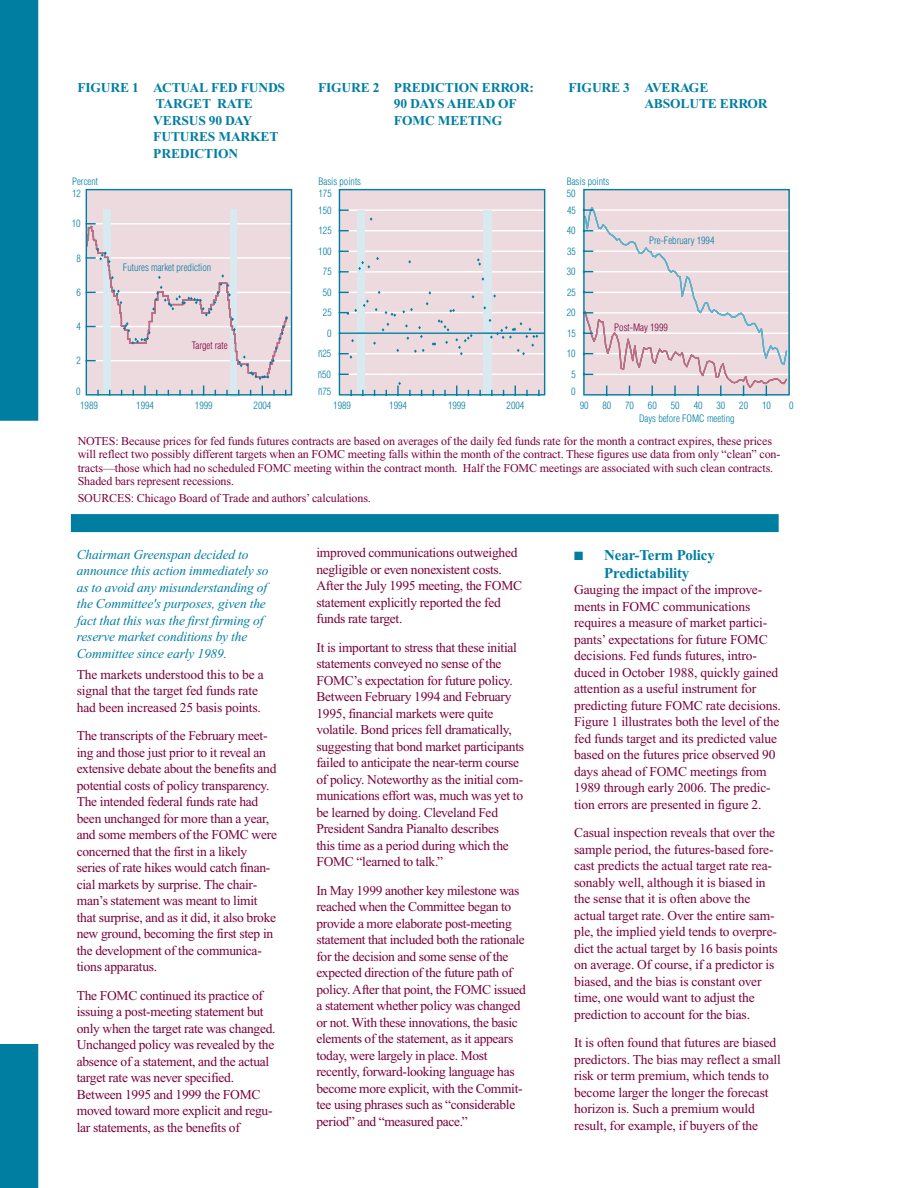
<style>
.page{position:relative;width:918px;height:1188px;background:#fff}
.page>*{position:absolute;margin:0;border:0;box-sizing:border-box;transform-origin:0 0}
.t1{font:700 15px/18px "Times";letter-spacing:-.01em;color:#007ea2;text-align:center}
.t2{font:13.5px/16.5px "Times";letter-spacing:-.02em;color:#79003b}
.t3{font:italic 13.5px/16.5px "Times";letter-spacing:-.01em;color:#007ea2}
.t4{font:700 13.5px/16.5px "Times";letter-spacing:-.01em;color:#007ea2}
.t5{font:12px/13.5px "Times";letter-spacing:-.01em;color:#79003b}
.t6{font:300 condensed 9.9px "Helvetica";color:#007ea2}
.t7{font:300 condensed 9.9px "Helvetica";color:#79003b}
</style>
<div class="page">
<div style="left:0;top:0;width:38px;height:421px;background:#007ea2"></div>
<div style="left:0;top:1044px;width:38px;height:144px;background:#007ea2"></div>
<div style="left:86px;top:190px;width:206px;height:205px;background:#eddadf"></div>
<hr style="left:86px;top:360px;width:206px;height:1px;background:#fff">
<hr style="left:86px;top:326px;width:206px;height:1px;background:#fff">
<hr style="left:86px;top:292px;width:206px;height:1px;background:#fff">
<hr style="left:86px;top:257px;width:206px;height:2px;background:#fff">
<hr style="left:86px;top:223px;width:206px;height:1px;background:#fff">
<svg style="left:338px;top:188px;width:208px;height:208px;background:#e1d8df"></svg>
<svg style="left:583px;top:188px;width:207px;height:208px;background:#e2d6dc"></svg>
<div style="left:230px;top:209px;width:7px;height:188px;background:#d8eaf0"></div>
<svg style="left:144px;top:386px;width:2px;height:8px"></svg>
<div style="left:103px;top:209px;width:8px;height:186px;background:#d8eaf0"></div>
<svg style="left:85px;top:223px;width:203px;height:157px"></svg>
<div style="left:86px;top:189px;width:206px;height:207px;border:1px solid #007ea2"></div>
<div style="left:71px;top:514px;width:708px;height:18px;background:#007ea2"></div>
<p class="t4" style="left:153px;top:80px;width:133px;text-indent:-76px">FIGURE 1 ACTUAL FED FUNDS<br>TARGET RATE<br>VERSUS 90 DAY<br>FUTURES MARKET<br>PREDICTION</p>
<p class="t6" style="left:72px;top:177px;width:27px">Percent</p>
<p class="t6" style="left:72px;top:190px;width:10px">12</p>
<p class="t6" style="left:72px;top:220px;width:10px">10</p>
<p class="t6" style="left:76px;top:254px;width:6px">8</p>
<p class="t6" style="left:76px;top:289px;width:6px">6</p>
<p class="t6" style="left:76px;top:323px;width:6px">4</p>
<p class="t6" style="left:77px;top:357px;width:6px">2</p>
<p class="t6" style="left:76px;top:387px;width:6px">0</p>
<p class="t6" style="left:123px;top:263px;width:90px">Futures market prediction</p>
<p class="t7" style="left:192px;top:341px;width:37px">Target rate</p>
<p class="t6" style="left:80px;top:401px;width:19px">1989</p>
<p class="t6" style="left:136px;top:402px;width:19px">1994</p>
<p class="t6" style="left:195px;top:402px;width:19px">1999</p>
<p class="t6" style="left:254px;top:402px;width:19px">2004</p>
<p class="t4" style="left:394px;top:80px;width:142px;text-indent:-76px">FIGURE 2 PREDICTION ERROR:<br>90 DAYS AHEAD OF<br>FOMC MEETING</p>
<p class="t6" style="left:319px;top:177px;width:44px">Basis points</p>
<p class="t6" style="left:319px;top:190px;width:15px">175</p>
<p class="t6" style="left:318px;top:206px;width:15px">150</p>
<p class="t6" style="left:319px;top:227px;width:15px">125</p>
<p class="t6" style="left:318px;top:247px;width:15px">100</p>
<p class="t6" style="left:323px;top:268px;width:10px">75</p>
<p class="t6" style="left:323px;top:289px;width:10px">50</p>
<p class="t6" style="left:323px;top:309px;width:10px">25</p>
<p class="t6" style="left:327px;top:329px;width:6px">0</p>
<p class="t6" style="left:318px;top:350px;width:15px">ñ25</p>
<p class="t6" style="left:318px;top:370px;width:15px">ñ50</p>
<p class="t6" style="left:318px;top:387px;width:15px">ñ75</p>
<p class="t6" style="left:333px;top:401px;width:19px">1989</p>
<p class="t6" style="left:389px;top:402px;width:19px">1994</p>
<p class="t6" style="left:448px;top:402px;width:19px">1999</p>
<p class="t6" style="left:507px;top:402px;width:19px">2004</p>
<p class="t4" style="left:644px;top:80px;width:125px;text-indent:-76px">FIGURE 3 AVERAGE<br>ABSOLUTE ERROR</p>
<p class="t6" style="left:567px;top:177px;width:44px">Basis points</p>
<p class="t6" style="left:567px;top:190px;width:10px">50</p>
<p class="t6" style="left:567px;top:206px;width:10px">45</p>
<p class="t6" style="left:567px;top:227px;width:10px">40</p>
<p class="t6" style="left:567px;top:247px;width:10px">35</p>
<p class="t6" style="left:567px;top:268px;width:10px">30</p>
<p class="t6" style="left:567px;top:289px;width:10px">25</p>
<p class="t6" style="left:567px;top:309px;width:10px">20</p>
<p class="t6" style="left:567px;top:329px;width:10px">15</p>
<p class="t6" style="left:567px;top:350px;width:10px">10</p>
<p class="t6" style="left:571px;top:371px;width:6px">5</p>
<p class="t6" style="left:571px;top:387px;width:6px">0</p>
<p class="t6" style="left:649px;top:236px;width:67px">Pre-February 1994</p>
<p class="t7" style="left:614px;top:324px;width:55px">Post-May 1999</p>
<p class="t6" style="left:580px;top:402px;width:10px">90</p>
<p class="t6" style="left:602px;top:402px;width:10px">80</p>
<p class="t6" style="left:625px;top:402px;width:10px">70</p>
<p class="t6" style="left:648px;top:402px;width:10px">60</p>
<p class="t6" style="left:671px;top:402px;width:10px">50</p>
<p class="t6" style="left:694px;top:402px;width:10px">40</p>
<p class="t6" style="left:716px;top:402px;width:10px">30</p>
<p class="t6" style="left:739px;top:402px;width:10px">20</p>
<p class="t6" style="left:762px;top:402px;width:10px">10</p>
<p class="t6" style="left:789px;top:402px;width:6px">0</p>
<p class="t6" style="left:639px;top:415px;width:97px">Days before FOMC meeting</p>
<p class="t5" style="left:78px;top:435px;width:704px">NOTES: Because prices for fed funds futures contracts are based on averages of the daily fed funds rate for the month a contract expires, these prices will reflect two possibly different targets when an FOMC meeting falls within the month of the contract. These figures use data from only “clean” con&shy;tracts—those which had no scheduled FOMC meeting within the contract month. Half the FOMC meetings are associated with such clean contracts.<br>Shaded bars represent recessions.</p>
<p class="t5" style="left:78px;top:492px;width:295px">SOURCES: Chicago Board of Trade and authors’ calculations.</p>
<p class="t3" style="left:77px;top:547px;width:193px">Chairman Greenspan decided to announce this action immediately so as to avoid any misunderstanding of the Committee's purposes, given the fact that this was the first firming of reserve market conditions by the Committee since early 1989.</p>
<p class="t2" style="left:77px;top:667px;width:188px">The markets understood this to be a signal that the target fed funds rate had been increased 25 basis points.</p>
<p class="t2" style="left:77px;top:729px;width:202px">The transcripts of the February meet&shy;ing and those just prior to it reveal an extensive debate about the benefits and potential costs of policy transparency.<br>The intended federal funds rate had been unchanged for more than a year, and some members of the FOMC were concerned that the first in a likely series of rate hikes would catch finan&shy;cial markets by surprise. The chair&shy;man’s statement was meant to limit that surprise, and as it did, it also broke new ground, becoming the first step in the development of the communica&shy;tions apparatus.</p>
<p class="t2" style="left:77px;top:988px;width:200px">The FOMC continued its practice of issuing a post-meeting statement but only when the target rate was changed.<br>Unchanged policy was revealed by the absence of a statement, and the actual target rate was never specified.<br>Between 1995 and 1999 the FOMC moved toward more explicit and regu&shy;lar statements, as the benefits of</p>
<p class="t2" style="left:316px;top:546px;width:207px">improved communications outweighed negligible or even nonexistent costs.<br>After the July 1995 meeting, the FOMC statement explicitly reported the fed funds rate target.</p>
<p class="t2" style="left:316px;top:640px;width:209px">It is important to stress that these initial statements conveyed no sense of the FOMC’s expectation for future policy.<br>Between February 1994 and February 1995, financial markets were quite volatile. Bond prices fell dramatically, suggesting that bond market participants failed to anticipate the near-term course of policy. Noteworthy as the initial com&shy;munications effort was, much was yet to be learned by doing. Cleveland Fed President Sandra Pianalto describes<br>this time as a period during which the FOMC “learned to talk.”</p>
<p class="t2" style="left:316px;top:883px;width:211px">In May 1999 another key milestone was reached when the Committee began to provide a more elaborate post-meeting statement that included both the rationale for the decision and some sense of the expected direction of the future path of policy. After that point, the FOMC issued a statement whether policy was changed or not. With these innovations, the basic elements of the statement, as it appears today, were largely in place. Most recently, forward-looking language has become more explicit, with the Commit&shy;tee using phrases such as “considerable period” and “measured pace.”</p>
<p class="t1" style="left:574px;top:547px;width:142px">■ Near-Term Policy<br>Predictability</p>
<p class="t2" style="left:574px;top:583px;width:208px">Gauging the impact of the improve&shy;ments in FOMC communications requires a measure of market partici&shy;pants’ expectations for future FOMC decisions. Fed funds futures, intro&shy;duced in October 1988, quickly gained attention as a useful instrument for predicting future FOMC rate decisions.<br>Figure 1 illustrates both the level of the fed funds target and its predicted value based on the futures price observed 90 days ahead of FOMC meetings from 1989 through early 2006. The predic&shy;tion errors are presented in figure 2.</p>
<p class="t2" style="left:574px;top:826px;width:205px">Casual inspection reveals that over the sample period, the futures-based fore&shy;cast predicts the actual target rate rea&shy;sonably well, although it is biased in the sense that it is often above the actual target rate. Over the entire sam&shy;ple, the implied yield tends to overpre&shy;dict the actual target by 16 basis points on average. Of course, if a predictor is biased, and the bias is constant over time, one would want to adjust the prediction to account for the bias.</p>
<p class="t2" style="left:574px;top:1036px;width:208px">It is often found that futures are biased predictors. The bias may reflect a small risk or term premium, which tends to become larger the longer the forecast horizon is. Such a premium would result, for example, if buyers of the</p>
</div>
